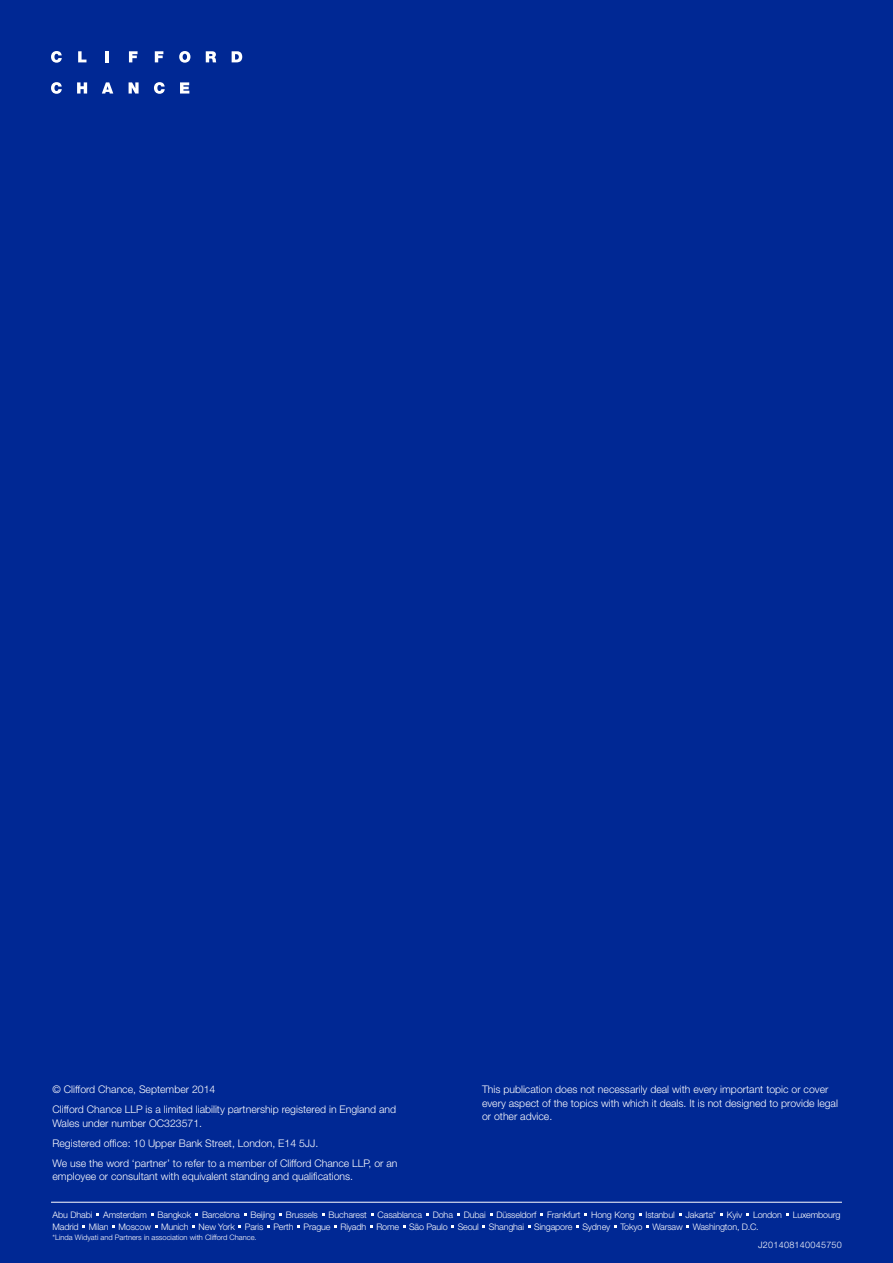
<style>
.page{position:relative;width:893px;height:1263px;background:#002894}
.page>*{position:absolute;margin:0;border:0;box-sizing:border-box;transform-origin:0 0}
.t1{font:300 10.5px/20px "Helvetica Neue LT";color:#fff}
.t2{font:300 9px/12px "Helvetica Neue LT";letter-spacing:-.015em;color:#fff}
.t3{font:300 9px "Helvetica Neue LT";letter-spacing:.025em;color:#fff}
.t4{font:300 7.5px "Helvetica Neue LT";color:#fff}
</style>
<div class="page">
<hr style="left:51px;top:1202px;width:791px;height:1px;background:#fff">
<svg style="left:51px;top:51px;width:11px;height:12px"></svg>
<svg style="left:78px;top:51px;width:8px;height:11px"></svg>
<hr style="left:105px;top:51px;width:4px;height:11px;background:#fff">
<svg style="left:129px;top:51px;width:9px;height:11px"></svg>
<svg style="left:155px;top:51px;width:8px;height:11px"></svg>
<svg style="left:179px;top:51px;width:11px;height:12px"></svg>
<svg style="left:206px;top:51px;width:10px;height:11px"></svg>
<svg style="left:232px;top:51px;width:10px;height:11px"></svg>
<svg style="left:51px;top:82px;width:11px;height:12px"></svg>
<svg style="left:77px;top:82px;width:10px;height:12px"></svg>
<svg style="left:102px;top:82px;width:11px;height:12px"></svg>
<svg style="left:129px;top:82px;width:10px;height:12px"></svg>
<svg style="left:154px;top:82px;width:11px;height:12px"></svg>
<svg style="left:180px;top:82px;width:9px;height:12px"></svg>
<p class="t1" style="left:53px;top:1081px;width:345px">© Clifford Chance, September 2014<br>Clifford Chance LLP is a limited liability partnership registered in England and</p>
<p class="t1" style="left:53px;top:1114px;width:346px">Wales under number OC323571.<br>Registered office: 10 Upper Bank Street, London, E14 5JJ.<br>We use the word ‘partner’ to refer to a member of Clifford Chance LLP, or an</p>
<p class="t1" style="left:53px;top:1167px;width:302px">employee or consultant with equivalent standing and qualifications.</p>
<p class="t1" style="left:482px;top:1084px;width:357px;line-height:13.5px">This publication does not necessarily deal with every important topic or cover every aspect of the topics with which it deals. It is not designed to provide legal or other advice.</p>
<p class="t2" style="left:53px;top:1209px;width:789px">Abu Dhabi Amsterdam Bangkok Barcelona Beijing Brussels Bucharest Casablanca Doha Dubai Düsseldorf Frankfurt Hong Kong Istanbul Jakarta* Kyiv London Luxembourg<br>Madrid Milan Moscow Munich New York Paris Perth Prague Riyadh Rome São Paulo Seoul Shanghai Singapore Sydney Tokyo Warsaw Washington, D.C.</p>
<p class="t4" style="left:53px;top:1235px;width:206px">*Linda Widyati and Partners in association with Clifford Chance.</p>
<p class="t3" style="left:758px;top:1241px;width:85px">J201408140045750</p>
</div>
